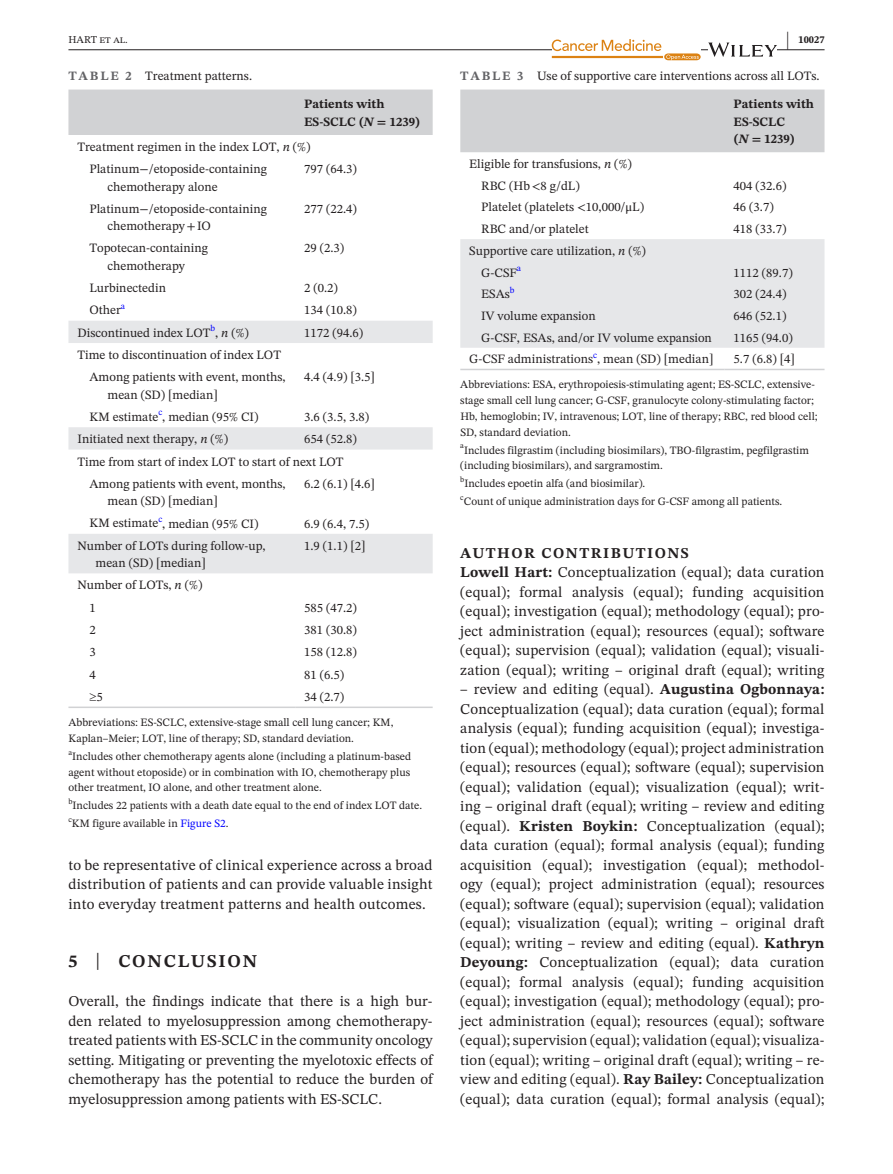
<style>
.page{position:relative;width:893px;height:1174px;background:#fff}
.page>*{position:absolute;margin:0;border:0;box-sizing:border-box;transform-origin:0 0}
.t1{font:700 21px "STIX Two Text";color:#231f20;scale:.42 1}
.t2{font:700 18px "STIX Two Text";letter-spacing:.1em;color:#231f20}
.t3{font:15px/19.5px "STIX Two Text";letter-spacing:.01em;color:#231f20;text-align:justify}
.t4{font:12.75px/22.4px "STIX Two Text";color:#231f20}
.t5{font:700 12.75px/17.2px "STIX Two Text";color:#231f20}
.t6{font:11.25px/15.8px "STIX Two Text";color:#231f20}
.t7{font:10.5px "STIX Two Text";color:#231f20}
.t8{font:700 10.5px "STIX Two Text";color:#231f20}
.t9{font:7.8px "STIX Two Text";color:#231f20}
.s1{font-weight:700;color:#636366}
.s2{font-style:italic}
.s3{font-family:"STIX"}
.s4{color:#00f}
.s5{font-weight:400;font-size:23.7px}
.s6{font-weight:700}
</style>
<div class="page">
<hr style="left:68px;top:49px;width:756px;height:1px;background:#231f20">
<svg style="left:552px;top:39px;width:149px;height:21px"></svg>
<svg style="left:708px;top:43px;width:69px;height:14px"></svg>
<div style="left:68px;top:90px;width:365px;height:45px;background:#d1d2d4"></div>
<svg style="left:68px;top:321px;width:365px;height:252px"></svg>
<hr style="left:68px;top:706px;width:227px;height:2px;background:#d1d2d4">
<hr style="left:295px;top:706px;width:138px;height:2px;background:#d1d2d4">
<div style="left:460px;top:90px;width:364px;height:62px;background:#d1d2d4"></div>
<div style="left:460px;top:239px;width:364px;height:109px;background:#e6e7e9"></div>
<hr style="left:460px;top:369px;width:265px;height:1px;background:#d1d2d4">
<hr style="left:725px;top:369px;width:99px;height:1px;background:#d1d2d4">
<h1 class="t1" style="left:787px;top:24px;width:8px">|</h1>
<p class="t7" style="left:68px;top:32px;width:61px">HART et al.</p>
<p class="t8" style="left:798px;top:32px;width:27px">10027</p>
<p class="t4" style="left:68px;top:64px;width:185px"><span class="s1">TABLE 2</span> Treatment patterns.</p>
<p class="t5" style="left:304px;top:96px;width:117px">Patients with<br>ES-SCLC (<span class="s2">N</span> <span class="s3">=</span> 1239)</p>
<p class="t4" style="left:89px;top:135px;width:222px;text-indent:-12px">Treatment regimen in the index LOT, <span class="s2">n</span> (%)<br>Platinum−/etoposide-containing</p>
<p class="t4" style="left:107px;top:175px;width:112px">chemotherapy alone</p>
<p class="t4" style="left:304px;top:158px;width:54px">797 (64.3)</p>
<p class="t4" style="left:107px;top:200px;width:161px;line-height:17.2px;text-indent:-18px">Platinum−/etoposide-containing chemotherapy<span class="s3">+</span>IO</p>
<p class="t4" style="left:304px;top:197px;width:54px">277 (22.4)</p>
<p class="t4" style="left:89px;top:239px;width:120px;line-height:17.2px;text-align:center">Topotecan-containing chemotherapy</p>
<p class="t4" style="left:304px;top:237px;width:42px">29 (2.3)</p>
<p class="t4" style="left:89px;top:276px;width:78px">Lurbinectedin</p>
<p class="t4" style="left:304px;top:276px;width:35px">2 (0.2)</p>
<p class="t4" style="left:89px;top:299px;width:37px">Other<sup>a</sup></p>
<p class="t4" style="left:304px;top:299px;width:54px">134 (10.8)</p>
<p class="t4" style="left:77px;top:321px;width:173px">Discontinued index LOT<sup>b</sup>, <span class="s2">n</span> (%)</p>
<p class="t4" style="left:304px;top:321px;width:61px">1172 (94.6)</p>
<p class="t4" style="left:89px;top:343px;width:198px;text-indent:-12px">Time to discontinuation of index LOT<br>Among patients with event, months,</p>
<p class="t4" style="left:107px;top:383px;width:112px">mean (SD) [median]</p>
<p class="t4" style="left:304px;top:366px;width:72px">4.4 (4.9) [3.5]</p>
<p class="t4" style="left:89px;top:405px;width:171px">KM estimate<sup>c</sup>, median (95% CI)</p>
<p class="t4" style="left:304px;top:405px;width:67px">3.6 (3.5, 3.8)</p>
<p class="t4" style="left:77px;top:428px;width:152px">Initiated next therapy, <span class="s2">n</span> (%)</p>
<p class="t4" style="left:304px;top:428px;width:54px">654 (52.8)</p>
<p class="t4" style="left:77px;top:450px;width:268px">Time from start of index LOT to start of next LOT</p>
<p class="t4" style="left:89px;top:472px;width:198px">Among patients with event, months,</p>
<p class="t4" style="left:107px;top:490px;width:112px">mean (SD) [median]</p>
<p class="t4" style="left:304px;top:472px;width:72px">6.2 (6.1) [4.6]</p>
<p class="t4" style="left:89px;top:512px;width:171px">KM estimate<sup>c</sup>, median (95% CI)</p>
<p class="t4" style="left:304px;top:512px;width:67px">6.9 (6.4, 7.5)</p>
<p class="t4" style="left:95px;top:537px;width:172px;line-height:17.2px;text-indent:-18px">Number of LOTs during follow-up, mean (SD) [median]</p>
<p class="t4" style="left:304px;top:534px;width:63px">1.9 (1.1) [2]</p>
<p class="t4" style="left:89px;top:574px;width:114px;text-indent:-12px">Number of LOTs, <span class="s2">n</span> (%)<br>1</p>
<p class="t4" style="left:304px;top:596px;width:54px">585 (47.2)</p>
<p class="t4" style="left:89px;top:618px;width:8px">2</p>
<p class="t4" style="left:304px;top:618px;width:54px">381 (30.8)</p>
<p class="t4" style="left:89px;top:641px;width:8px">3</p>
<p class="t4" style="left:304px;top:641px;width:54px">158 (12.8)</p>
<p class="t4" style="left:89px;top:663px;width:8px">4</p>
<p class="t4" style="left:304px;top:663px;width:42px">81 (6.5)</p>
<p class="t4" style="left:89px;top:685px;width:15px">≥5</p>
<p class="t4" style="left:304px;top:685px;width:42px">34 (2.7)</p>
<p class="t6" style="left:68px;top:714px;width:326px">Abbreviations: ES-SCLC, extensive-stage small cell lung cancer; KM,<br>Kaplan–Meier; LOT, line of therapy; SD, standard deviation.</p>
<p class="t9" style="left:68px;top:746px;width:5px">a</p>
<p class="t6" style="left:68px;top:748px;width:344px;text-align:justify;text-indent:4px">Includes other chemotherapy agents alone (including a platinum-based agent without etoposide) or in combination with IO, chemotherapy plus other treatment, IO alone, and other treatment alone.</p>
<p class="t9" style="left:68px;top:796px;width:6px">b</p>
<p class="t6" style="left:73px;top:797px;width:351px">Includes 22 patients with a death date equal to the end of index LOT date.</p>
<p class="t9" style="left:68px;top:814px;width:5px">c</p>
<p class="t6" style="left:72px;top:815px;width:158px">KM figure available in <span class="s4">Figure S2</span>.</p>
<p class="t3" style="left:68px;top:855px;width:366px">to be representative of clinical experience across a broad distribution of patients and can provide valuable insight into everyday treatment patterns and health outcomes.</p>
<p class="t2" style="left:68px;top:948px;width:190px">5 <span class="s5">|</span> CONCLUSION</p>
<p class="t3" style="left:68px;top:991px;width:366px">Overall, the findings indicate that there is a high bur&shy;den related to myelosuppression among chemotherapy&shy;treated patients with ES-SCLC in the community oncology setting. Mitigating or preventing the myelotoxic effects of chemotherapy has the potential to reduce the burden of myelosuppression among patients with ES-SCLC.</p>
<p class="t4" style="left:460px;top:64px;width:361px"><span class="s1">TABLE 3</span> Use of supportive care interventions across all LOTs.</p>
<p class="t5" style="left:734px;top:96px;width:82px">Patients with<br>ES-SCLC<br>(<span class="s2">N</span> <span class="s3">=</span> 1239)</p>
<p class="t4" style="left:481px;top:153px;width:152px;line-height:21.8px;text-indent:-12px">Eligible for transfusions, <span class="s2">n</span> (%)<br>RBC (Hb<span class="s3">&lt;</span>8 g/dL)</p>
<p class="t4" style="left:734px;top:174px;width:54px">404 (32.6)</p>
<p class="t4" style="left:481px;top:196px;width:164px">Platelet (platelets <span class="s3">&lt;</span>10,000/<span class="s3">μ</span>L)</p>
<p class="t4" style="left:734px;top:196px;width:42px">46 (3.7)</p>
<p class="t4" style="left:481px;top:218px;width:109px">RBC and/or platelet</p>
<p class="t4" style="left:734px;top:218px;width:54px">418 (33.7)</p>
<p class="t4" style="left:481px;top:240px;width:166px;line-height:21.8px;text-indent:-12px">Supportive care utilization, <span class="s2">n</span> (%)<br>G-CSF<sup>a</sup></p>
<p class="t4" style="left:734px;top:261px;width:61px">1112 (89.7)</p>
<p class="t4" style="left:481px;top:283px;width:35px">ESAs<sup>b</sup></p>
<p class="t4" style="left:734px;top:283px;width:54px">302 (24.4)</p>
<p class="t4" style="left:481px;top:304px;width:116px">IV volume expansion</p>
<p class="t4" style="left:734px;top:304px;width:54px">646 (52.1)</p>
<p class="t4" style="left:481px;top:326px;width:232px">G-CSF, ESAs, and/or IV volume expansion</p>
<p class="t4" style="left:734px;top:326px;width:61px">1165 (94.0)</p>
<p class="t4" style="left:469px;top:348px;width:246px">G-CSF administrations<sup>c</sup>, mean (SD) [median]</p>
<p class="t4" style="left:734px;top:348px;width:63px">5.7 (6.8) [4]</p>
<p class="t6" style="left:460px;top:376px;width:359px">Abbreviations: ESA, erythropoiesis-stimulating agent; ES-SCLC, extensive&shy;stage small cell lung cancer; G-CSF, granulocyte colony-stimulating factor; Hb, hemoglobin; IV, intravenous; LOT, line of therapy; RBC, red blood cell; SD, standard deviation.</p>
<p class="t9" style="left:460px;top:440px;width:5px">a</p>
<p class="t6" style="left:460px;top:442px;width:350px;text-indent:4px">Includes filgrastim (including biosimilars), TBO-filgrastim, pegfilgrastim (including biosimilars), and sargramostim.</p>
<p class="t9" style="left:460px;top:474px;width:6px">b</p>
<p class="t6" style="left:464px;top:475px;width:182px">Includes epoetin alfa (and biosimilar).</p>
<p class="t9" style="left:460px;top:492px;width:5px">c</p>
<p class="t6" style="left:464px;top:493px;width:320px">Count of unique administration days for G-CSF among all patients.</p>
<p class="t3" style="left:460px;top:543px;width:366px;text-align:left"><span class="s6">AUTHOR CONTRIBUTIONS<br>Lowell Hart:</span> Conceptualization (equal); data curation (equal); formal analysis (equal); funding acquisition (equal); investigation (equal); methodology (equal); pro&shy;ject administration (equal); resources (equal); software (equal); supervision (equal); validation (equal); visuali&shy;zation (equal); writing – original draft (equal); writing</p>
<p class="t3" style="left:460px;top:679px;width:366px">– review and editing (equal). <span class="s6">Augustina Ogbonnaya:<br></span>Conceptualization (equal); data curation (equal); formal analysis (equal); funding acquisition (equal); investiga&shy;tion (equal); methodology (equal); project administration (equal); resources (equal); software (equal); supervision (equal); validation (equal); visualization (equal); writ&shy;ing – original draft (equal); writing – review and editing (equal). <span class="s6">Kristen Boykin:</span> Conceptualization (equal); data curation (equal); formal analysis (equal); funding acquisition (equal); investigation (equal); methodol&shy;ogy (equal); project administration (equal); resources (equal); software (equal); supervision (equal); validation (equal); visualization (equal); writing – original draft (equal); writing – review and editing (equal). <span class="s6">Kathryn Deyoung:</span> Conceptualization (equal); data curation (equal); formal analysis (equal); funding acquisition (equal); investigation (equal); methodology (equal); pro&shy;ject administration (equal); resources (equal); software (equal); supervision (equal); validation (equal); visualiza&shy;tion (equal); writing – original draft (equal); writing – re&shy;view and editing (equal). <span class="s6">Ray Bailey:</span> Conceptualization (equal); data curation (equal); formal analysis (equal);</p>
</div>
